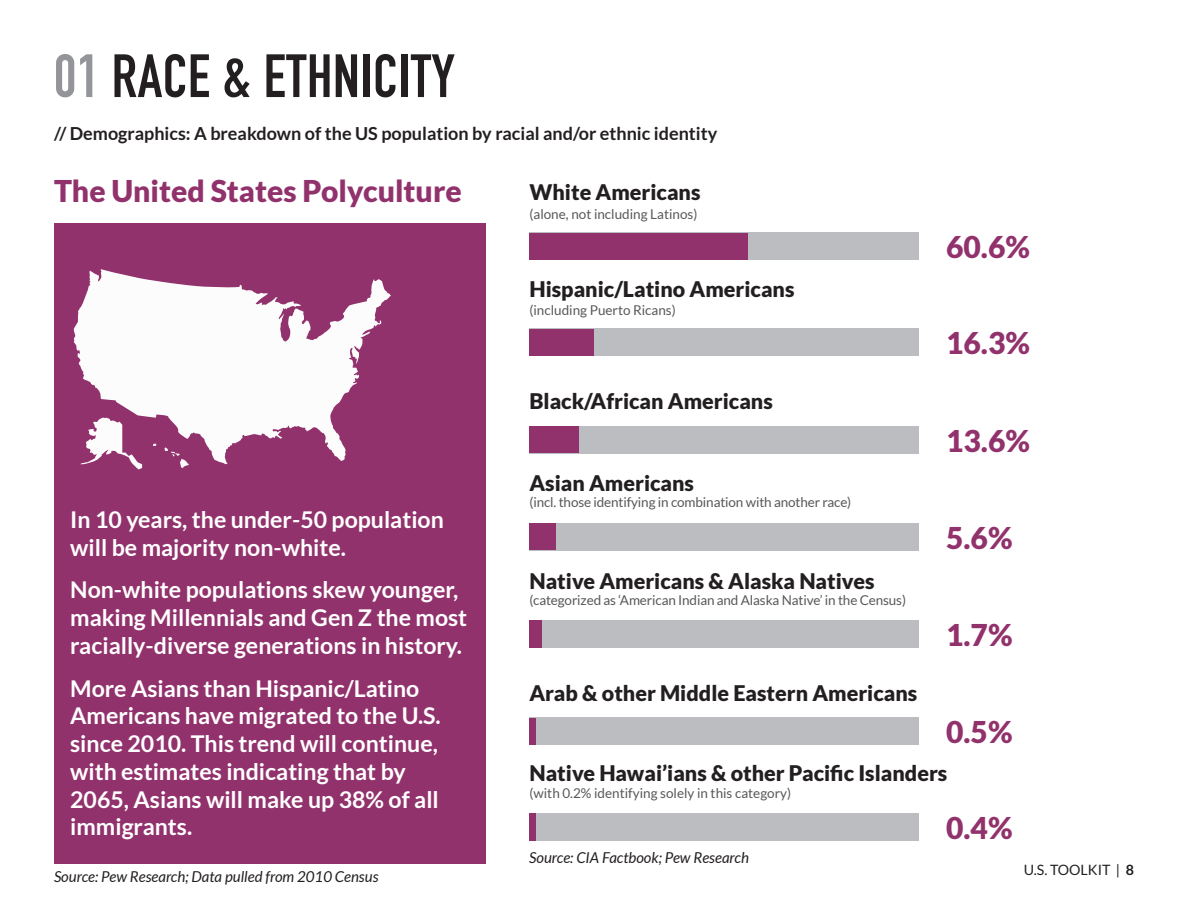
<style>
.page{position:relative;width:1188px;height:918px;background:#fff}
.page>*{position:absolute;margin:0;border:0;box-sizing:border-box;transform-origin:0 0}
.t1{font:700 60px "DIN Condensed";letter-spacing:.01em;color:#231f20}
.t2{font:900 30px "Lato";color:#92326d}
.t3{font:700 23.1px/27.8px "Lato";color:#fff}
.t4{font:900 21.45px "Lato";color:#231f20}
.t5{font:700 18px "Lato";color:#231f20}
.t6{font:italic 15px "Lato";color:#231f20}
.t7{font:14.25px "Lato";color:#231f20}
.t8{font:13.5px "Lato";letter-spacing:-.01em;color:#57585a}
.s1{color:#939598}
.s2{font-weight:700}
</style>
<div class="page">
<div style="left:54px;top:224px;width:432px;height:640px;background:#92326d"></div>
<svg style="left:74px;top:269px;width:317px;height:196px;fill:#fcfcfc"></svg>
<svg style="left:80px;top:418px;width:62px;height:51px"></svg>
<svg style="left:164px;top:447px;width:25px;height:21px"></svg>
<div style="left:530px;top:232px;width:389px;height:27px;background:#bcbdc0"></div>
<div style="left:530px;top:329px;width:389px;height:27px;background:#bcbdc0"></div>
<div style="left:530px;top:426px;width:389px;height:27px;background:#bcbdc0"></div>
<div style="left:530px;top:523px;width:389px;height:27px;background:#bcbdc0"></div>
<div style="left:530px;top:620px;width:389px;height:28px;background:#bcbdc0"></div>
<div style="left:530px;top:718px;width:389px;height:27px;background:#bcbdc0"></div>
<div style="left:530px;top:814px;width:389px;height:27px;background:#bcbdc0"></div>
<div style="left:529px;top:233px;width:218px;height:27px;background:#92326d"></div>
<div style="left:529px;top:329px;width:65px;height:27px;background:#92326d"></div>
<div style="left:529px;top:426px;width:50px;height:27px;background:#92326d"></div>
<div style="left:529px;top:523px;width:27px;height:27px;background:#92326d"></div>
<div style="left:529px;top:620px;width:13px;height:28px;background:#92326d"></div>
<div style="left:529px;top:718px;width:7px;height:27px;background:#92326d"></div>
<div style="left:529px;top:814px;width:7px;height:27px;background:#92326d"></div>
<p class="t1" style="left:54px;top:36px;width:402px"><span class="s1">01</span> RACE &amp; ETHNICITY</p>
<p class="t5" style="left:54px;top:123px;width:665px">// Demographics: A breakdown of the US population by racial and/or ethnic identity</p>
<p class="t2" style="left:54px;top:173px;width:409px">The United States Polyculture</p>
<p class="t3" style="left:70px;top:505px;width:375px">In 10 years, the under-50 population will be majority non-white.</p>
<p class="t3" style="left:70px;top:576px;width:399px">Non-white populations skew younger, making Millennials and Gen Z the most racially-diverse generations in history.</p>
<p class="t3" style="left:70px;top:674px;width:372px">More Asians than Hispanic/Latino<br>Americans have migrated to the U.S. since 2010. This trend will continue, with estimates indicating that by<br>2065, Asians will make up 38% of all immigrants.</p>
<p class="t6" style="left:54px;top:869px;width:326px">Source: Pew Research; Data pulled from 2010 Census</p>
<p class="t4" style="left:529px;top:179px;width:173px">White Americans</p>
<p class="t8" style="left:529px;top:206px;width:169px">(alone, not including Latinos)</p>
<p class="t4" style="left:529px;top:276px;width:267px">Hispanic/Latino Americans</p>
<p class="t8" style="left:529px;top:303px;width:148px">(including Puerto Ricans)</p>
<p class="t4" style="left:529px;top:388px;width:245px">Black/African Americans</p>
<p class="t4" style="left:529px;top:471px;width:166px">Asian Americans</p>
<p class="t8" style="left:529px;top:495px;width:323px">(incl. those identifying in combination with another race)</p>
<p class="t4" style="left:529px;top:568px;width:347px">Native Americans &amp; Alaska Natives</p>
<p class="t8" style="left:529px;top:592px;width:378px">(categorized as ‘American Indian and Alaska Native’ in the Census)</p>
<p class="t4" style="left:529px;top:680px;width:389px">Arab &amp; other Middle Eastern Americans</p>
<p class="t2" style="left:946px;top:229px;width:85px">60.6%</p>
<p class="t2" style="left:946px;top:326px;width:85px">16.3%</p>
<p class="t2" style="left:946px;top:423px;width:85px">13.6%</p>
<p class="t2" style="left:946px;top:520px;width:68px">5.6%</p>
<p class="t2" style="left:946px;top:617px;width:68px">1.7%</p>
<p class="t2" style="left:946px;top:715px;width:68px">0.5%</p>
<p class="t4" style="left:529px;top:761px;width:419px">Native Hawai’ians &amp; other Pacific Islanders</p>
<p class="t8" style="left:529px;top:785px;width:263px">(with 0.2% identifying solely in this category)</p>
<p class="t6" style="left:529px;top:849px;width:221px">Source: CIA Factbook; Pew Research</p>
<p class="t2" style="left:946px;top:811px;width:68px">0.4%</p>
<p class="t7" style="left:1024px;top:862px;width:112px">U.S. TOOLKIT | <span class="s2">8</span></p>
</div>
